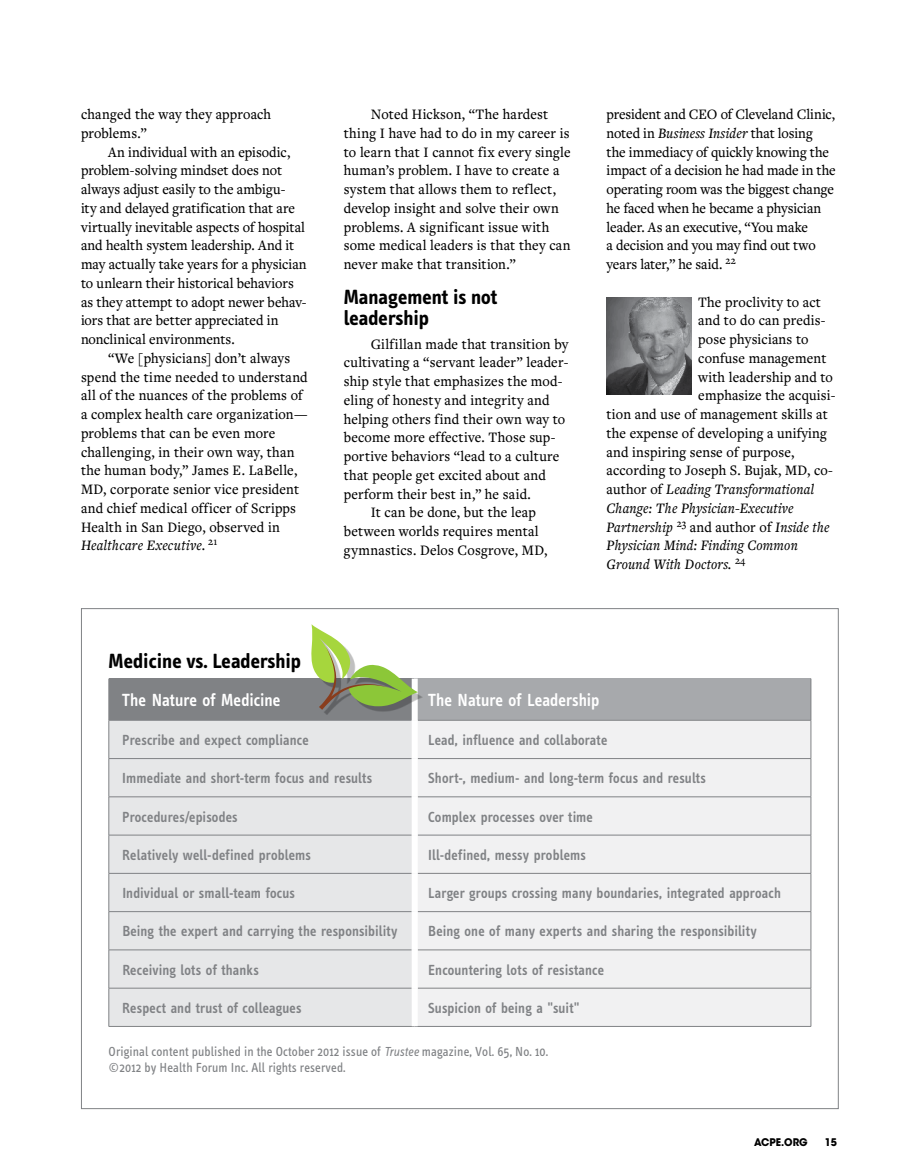
<style>
.page{position:relative;width:918px;height:1175px;background:#fff}
.page>*{position:absolute;margin:0;border:0;box-sizing:border-box;transform-origin:0 0}
.t1{font:700 21px/21px "Info Text";color:#000}
.t2{font:600 18px "Info Text";letter-spacing:.005em;color:#fff;scale:.95 1}
.t3{font:500 15px/18.8px "Freight Text";letter-spacing:.01em;color:#000;scale:.95 1}
.t4{font:600 15px "Info Text";letter-spacing:.01em;color:#808285;scale:.95 1}
.t5{font:500 15px/18.8px "Freight Text";letter-spacing:-.01em;color:#000;scale:.95 1}
.t6{font:italic 500 15px "Freight Text";letter-spacing:.01em;color:#000;scale:.95 1}
.t7{font:13.5px/16.5px "Info Text";letter-spacing:.01em;color:#808285;scale:.95 1}
.t8{font:700 10.5px "ITC Avant Garde Std";color:#000;scale:.95 1}
.s1{font-style:italic}
.s2{font-style:normal}
</style>
<div class="page">
<img style="left:607px;top:297px;width:85px;height:97px">
<div style="left:109px;top:678px;width:306px;height:42px;background:#808285"></div>
<div style="left:415px;top:678px;width:396px;height:42px;background:#a7a9ac"></div>
<div style="left:110px;top:721px;width:302px;height:305px;background:#e6e7e8"></div>
<div style="left:418px;top:721px;width:393px;height:305px;background:#f1f1f2"></div>
<hr style="left:811px;top:678px;width:1px;height:42px;background:#808285">
<hr style="left:109px;top:720px;width:303px;height:1px;background:#808285">
<hr style="left:109px;top:720px;width:1px;height:38px;background:#808285">
<hr style="left:418px;top:720px;width:393px;height:1px;background:#808285">
<hr style="left:811px;top:720px;width:1px;height:38px;background:#808285">
<hr style="left:109px;top:758px;width:303px;height:1px;background:#808285">
<hr style="left:109px;top:758px;width:1px;height:38px;background:#808285">
<hr style="left:418px;top:758px;width:393px;height:1px;background:#808285">
<hr style="left:811px;top:758px;width:1px;height:38px;background:#808285">
<hr style="left:109px;top:796px;width:303px;height:1px;background:#808285">
<hr style="left:109px;top:797px;width:1px;height:38px;background:#808285">
<hr style="left:418px;top:796px;width:393px;height:1px;background:#808285">
<hr style="left:811px;top:797px;width:1px;height:38px;background:#808285">
<hr style="left:109px;top:834px;width:303px;height:1px;background:#808285">
<hr style="left:109px;top:835px;width:1px;height:38px;background:#808285">
<hr style="left:418px;top:834px;width:393px;height:1px;background:#808285">
<hr style="left:811px;top:835px;width:1px;height:38px;background:#808285">
<hr style="left:109px;top:873px;width:303px;height:1px;background:#808285">
<hr style="left:109px;top:873px;width:1px;height:38px;background:#808285">
<hr style="left:418px;top:873px;width:393px;height:1px;background:#808285">
<hr style="left:811px;top:873px;width:1px;height:38px;background:#808285">
<hr style="left:109px;top:911px;width:303px;height:1px;background:#808285">
<hr style="left:109px;top:911px;width:1px;height:38px;background:#808285">
<hr style="left:418px;top:911px;width:393px;height:1px;background:#808285">
<hr style="left:811px;top:911px;width:1px;height:38px;background:#808285">
<hr style="left:109px;top:949px;width:303px;height:1px;background:#808285">
<hr style="left:109px;top:950px;width:1px;height:38px;background:#808285">
<hr style="left:418px;top:949px;width:393px;height:1px;background:#808285">
<hr style="left:811px;top:950px;width:1px;height:38px;background:#808285">
<hr style="left:109px;top:987px;width:303px;height:1px;background:#808285">
<hr style="left:109px;top:988px;width:1px;height:38px;background:#808285">
<hr style="left:418px;top:987px;width:393px;height:1px;background:#808285">
<hr style="left:811px;top:988px;width:1px;height:38px;background:#808285">
<hr style="left:109px;top:1026px;width:306px;height:1px;background:#808285">
<hr style="left:415px;top:1026px;width:396px;height:1px;background:#808285">
<div style="left:412px;top:678px;width:6px;height:42px;background:#fff"></div>
<div style="left:316px;top:629px;width:107px;height:85px;background:#000;opacity:.25"></div>
<svg style="left:311px;top:624px;width:107px;height:85px"></svg>
<p class="t3" style="left:81px;top:105px;width:202px">changed the way they approach problems.”</p>
<p class="t3" style="left:81px;top:143px;width:239px;text-indent:27px">An individual with an episodic, problem-solving mindset does not always adjust easily to the ambigu-<br>ity and delayed gratification that are virtually inevitable aspects of hospital and health system leadership. And it may actually take years for a physician to unlearn their historical behaviors as they attempt to adopt newer behav&shy;iors that are better appreciated in nonclinical environments.</p>
<p class="t3" style="left:81px;top:349px;width:240px;text-indent:27px">“We [physicians] don’t always spend the time needed to understand all of the nuances of the problems of a complex health care organization— problems that can be even more challenging, in their own way, than the human body,” James E. LaBelle, MD, corporate senior vice president and chief medical officer of Scripps Health in San Diego, observed in <span class="s1">Healthcare Executive.</span> <sup>21</sup></p>
<p class="t3" style="left:344px;top:105px;width:240px;text-indent:27px">Noted Hickson, “The hardest thing I have had to do in my career is to learn that I cannot fix every single human’s problem. I have to create a system that allows them to reflect, develop insight and solve their own problems. A significant issue with some medical leaders is that they can never make that transition.”</p>
<h1 class="t1" style="left:344px;top:287px;width:155px">Management is not leadership</h1>
<p class="t3" style="left:371px;top:335px;width:210px">Gilfillan made that transition by</p>
<p class="t3" style="left:344px;top:353px;width:238px">cultivating a “servant leader” leader-</p>
<p class="t3" style="left:344px;top:372px;width:232px">ship style that emphasizes the mod-</p>
<p class="t3" style="left:344px;top:391px;width:218px">eling of honesty and integrity and</p>
<p class="t3" style="left:344px;top:410px;width:235px">helping others find their own way to</p>
<p class="t3" style="left:344px;top:428px;width:224px">become more effective. Those sup-</p>
<p class="t3" style="left:344px;top:447px;width:229px">portive behaviors “lead to a culture</p>
<p class="t3" style="left:344px;top:466px;width:214px">that people get excited about and</p>
<p class="t3" style="left:344px;top:485px;width:198px">perform their best in,” he said.</p>
<p class="t3" style="left:371px;top:503px;width:175px">It can be done, but the leap</p>
<p class="t3" style="left:344px;top:522px;width:207px">between worlds requires mental</p>
<p class="t3" style="left:344px;top:541px;width:216px">gymnastics. Delos Cosgrove, MD,</p>
<p class="t5" style="left:607px;top:105px;width:243px">president and CEO of Cleveland Clinic, noted in <span class="s1">Business Insider</span> that losing<br>the immediacy of quickly knowing the impact of a decision he had made in the operating room was the biggest change he faced when he became a physician leader. As an executive, “You make<br>a decision and you may find out two years later,” he said. <sup>22</sup></p>
<p class="t3" style="left:698px;top:293px;width:131px">The proclivity to act</p>
<p class="t3" style="left:698px;top:311px;width:135px">and to do can predis-</p>
<p class="t3" style="left:698px;top:330px;width:117px">pose physicians to</p>
<p class="t3" style="left:698px;top:349px;width:136px">confuse management</p>
<p class="t3" style="left:698px;top:368px;width:143px">with leadership and to</p>
<p class="t3" style="left:698px;top:386px;width:146px">emphasize the acquisi-</p>
<p class="t3" style="left:607px;top:405px;width:234px">tion and use of management skills at</p>
<p class="t3" style="left:607px;top:424px;width:233px">the expense of developing a unifying</p>
<p class="t3" style="left:607px;top:443px;width:199px">and inspiring sense of purpose,</p>
<p class="t3" style="left:607px;top:461px;width:240px">according to Joseph S. Bujak, MD, co-</p>
<p class="t6" style="left:607px;top:481px;width:220px"><span class="s2">author of</span> Leading Transformational</p>
<p class="t6" style="left:607px;top:500px;width:198px">Change: The Physician-Executive</p>
<p class="t6" style="left:607px;top:518px;width:236px">Partnership <sup>23</sup> <span class="s2">and author of</span> Inside the</p>
<p class="t6" style="left:607px;top:537px;width:203px">Physician Mind: Finding Common</p>
<p class="t6" style="left:607px;top:556px;width:148px">Ground With Doctors. <sup>24</sup></p>
<h1 class="t1" style="left:109px;top:650px;width:194px">Medicine vs. Leadership</h1>
<p class="t2" style="left:122px;top:689px;width:168px">The Nature of Medicine</p>
<p class="t2" style="left:428px;top:689px;width:182px">The Nature of Leadership</p>
<p class="t4" style="left:122px;top:731px;width:198px">Prescribe and expect compliance</p>
<p class="t4" style="left:428px;top:731px;width:190px">Lead, influence and collaborate</p>
<p class="t4" style="left:122px;top:770px;width:265px">Immediate and short-term focus and results</p>
<p class="t4" style="left:428px;top:770px;width:294px">Short-, medium- and long-term focus and results</p>
<p class="t4" style="left:122px;top:808px;width:123px">Procedures/episodes</p>
<p class="t4" style="left:428px;top:808px;width:175px">Complex processes over time</p>
<p class="t4" style="left:122px;top:846px;width:200px">Relatively well-defined problems</p>
<p class="t4" style="left:428px;top:846px;width:167px">Ill-defined, messy problems</p>
<p class="t4" style="left:122px;top:884px;width:183px">Individual or small-team focus</p>
<p class="t4" style="left:428px;top:884px;width:373px">Larger groups crossing many boundaries, integrated approach</p>
<p class="t4" style="left:122px;top:923px;width:291px">Being the expert and carrying the responsibility</p>
<p class="t4" style="left:428px;top:923px;width:347px">Being one of many experts and sharing the responsibility</p>
<p class="t4" style="left:122px;top:961px;width:145px">Receiving lots of thanks</p>
<p class="t4" style="left:428px;top:961px;width:187px">Encountering lots of resistance</p>
<p class="t4" style="left:122px;top:999px;width:190px">Respect and trust of colleagues</p>
<p class="t4" style="left:428px;top:999px;width:161px">Suspicion of being a "suit"</p>
<p class="t7" style="left:109px;top:1043px;width:464px">Original content published in the October 2012 issue of <span class="s1">Trustee</span> magazine, Vol. 65, No. 10. ©2012 by Health Forum Inc. All rights reserved.</p>
<p class="t8" style="left:754px;top:1135px;width:58px">ACPE.ORG</p>
<p class="t8" style="left:825px;top:1135px;width:14px">15</p>
</div>
